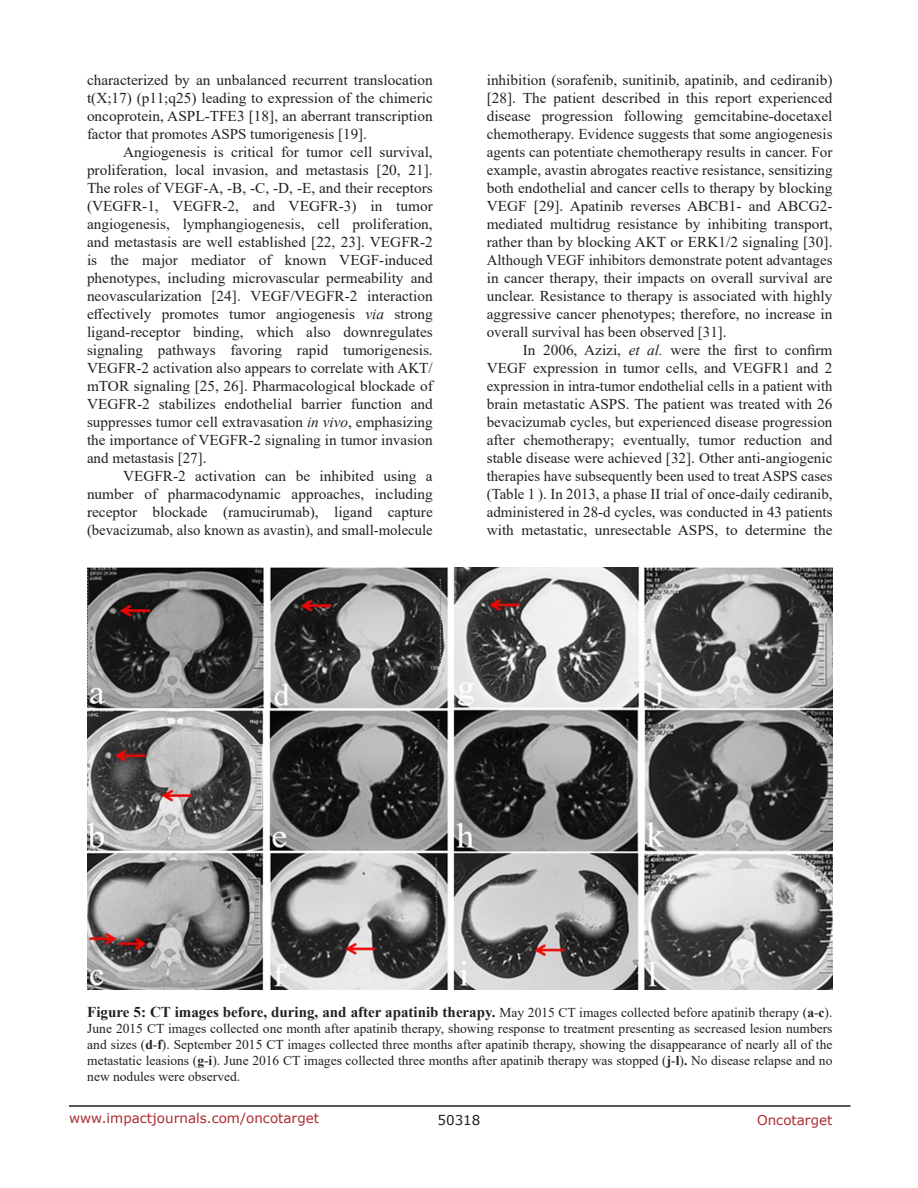
<style>
.page{position:relative;width:918px;height:1188px;background:#fff}
.page>*{position:absolute;margin:0;border:0;box-sizing:border-box;transform-origin:0 0}
.BodyText{font:15px/18px "Times New Roman";color:#221f22;text-align:justify}
.FigureText{font:700 15px "Times New Roman";color:#221f22}
.FigureText-2{font:13.5px/16.2px "Times New Roman";color:#221f22;text-align:justify}
.t1{font:13.5px "Verdana";color:#ac2b31}
.t2{font:13.5px "Verdana";color:#221f22}
.s1{font-style:italic}
.s2{font-weight:400;font-size:13.5px}
.s3{font-size:13.5px}
.s4{font-weight:700}
</style>
<div class="page">
<hr style="left:69px;top:1105px;width:781px;height:2px;background:#231f20">
<img style="left:87px;top:568px;width:745px;height:422px">
<p class="BodyText" style="left:87px;top:71px;width:347px">characterized by an unbalanced recurrent translocation t(X;17) (p11;q25) leading to expression of the chimeric oncoprotein, ASPL-TFE3 [18], an aberrant transcription factor that promotes ASPS tumorigenesis [19].</p>
<p class="BodyText" style="left:87px;top:143px;width:347px;text-indent:36px">Angiogenesis is critical for tumor cell survival, proliferation, local invasion, and metastasis [20, 21].<br>The roles of VEGF-A, -B, -C, -D, -E, and their receptors (VEGFR-1, VEGFR-2, and VEGFR-3) in tumor angiogenesis, lymphangiogenesis, cell proliferation, and metastasis are well established [22, 23]. VEGFR-2 is the major mediator of known VEGF-induced phenotypes, including microvascular permeability and neovascularization [24]. VEGF/VEGFR-2 interaction effectively promotes tumor angiogenesis <span class="s1">via</span> strong ligand-receptor binding, which also downregulates signaling pathways favoring rapid tumorigenesis.<br>VEGFR-2 activation also appears to correlate with AKT/ mTOR signaling [25, 26]. Pharmacological blockade of VEGFR-2 stabilizes endothelial barrier function and suppresses tumor cell extravasation <span class="s1">in vivo</span>, emphasizing the importance of VEGFR-2 signaling in tumor invasion and metastasis [27].</p>
<p class="BodyText" style="left:87px;top:467px;width:347px;text-indent:36px">VEGFR-2 activation can be inhibited using a number of pharmacodynamic approaches, including receptor blockade (ramucirumab), ligand capture (bevacizumab, also known as avastin), and small-molecule</p>
<p class="BodyText" style="left:487px;top:71px;width:347px">inhibition (sorafenib, sunitinib, apatinib, and cediranib) [28]. The patient described in this report experienced disease progression following gemcitabine-docetaxel chemotherapy. Evidence suggests that some angiogenesis agents can potentiate chemotherapy results in cancer. For example, avastin abrogates reactive resistance, sensitizing both endothelial and cancer cells to therapy by blocking VEGF [29]. Apatinib reverses ABCB1- and ABCG2- mediated multidrug resistance by inhibiting transport, rather than by blocking AKT or ERK1/2 signaling [30].<br>Although VEGF inhibitors demonstrate potent advantages in cancer therapy, their impacts on overall survival are unclear. Resistance to therapy is associated with highly aggressive cancer phenotypes; therefore, no increase in overall survival has been observed [31].</p>
<p class="BodyText" style="left:487px;top:341px;width:347px;text-indent:36px">In 2006, Azizi, <span class="s1">et al.</span> were the first to confirm VEGF expression in tumor cells, and VEGFR1 and 2 expression in intra-tumor endothelial cells in a patient with brain metastatic ASPS. The patient was treated with 26 bevacizumab cycles, but experienced disease progression after chemotherapy; eventually, tumor reduction and stable disease were achieved [32]. Other anti-angiogenic therapies have subsequently been used to treat ASPS cases (Table 1 ). In 2013, a phase II trial of once-daily cediranib, administered in 28-d cycles, was conducted in 43 patients with metastatic, unresectable ASPS, to determine the</p>
<p class="FigureText" style="left:87px;top:1001px;width:747px">Figure 5: CT images before, during, and after apatinib therapy. <span class="s2">May 2015 CT images collected before apatinib therapy (</span><span class="s3">a</span><span class="s2">-</span><span class="s3">c</span><span class="s2">).</span></p>
<p class="FigureText-2" style="left:87px;top:1020px;width:747px">June 2015 CT images collected one month after apatinib therapy, showing response to treatment presenting as secreased lesion numbers and sizes (<span class="s4">d</span>-<span class="s4">f</span>). September 2015 CT images collected three months after apatinib therapy, showing the disappearance of nearly all of the metastatic leasions (<span class="s4">g</span>-<span class="s4">i</span>). June 2016 CT images collected three months after apatinib therapy was stopped (<span class="s4">j</span>-<span class="s4">l</span>)<span class="s4">.</span> No disease relapse and no new nodules were observed.</p>
<p class="t1" style="left:69px;top:1109px;width:252px">www.impactjournals.com/oncotarget</p>
<p class="t2" style="left:438px;top:1111px;width:44px">50318</p>
<p class="t1" style="left:757px;top:1111px;width:77px">Oncotarget</p>
</div>
